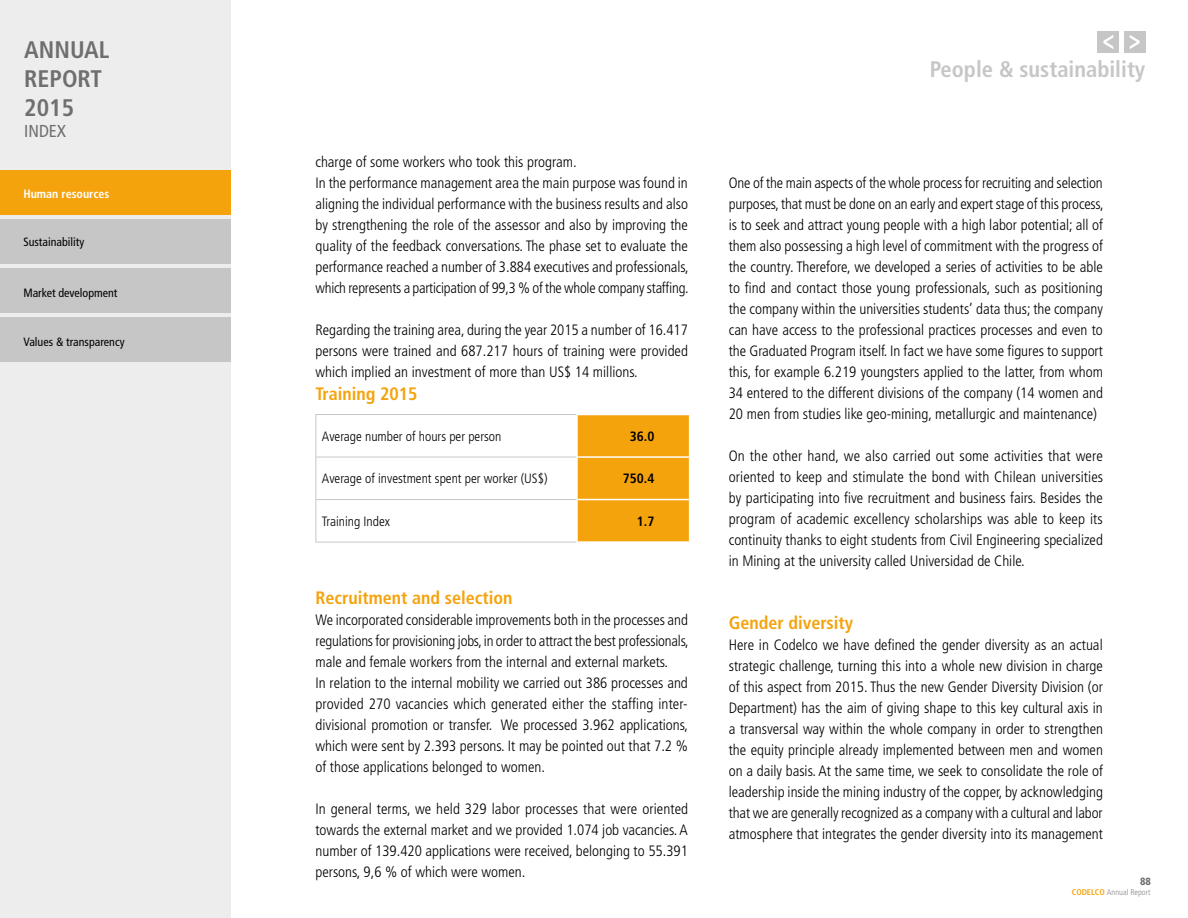
<style>
.page{position:relative;width:1188px;height:918px;background:#fff}
.page>*{position:absolute;margin:0;border:0;box-sizing:border-box;transform-origin:0 0}
.t1{font:700 condensed 24px/28.8px "Frutiger";color:#706f6f}
.t2{font:700 condensed 22.5px "Frutiger";color:#c6c6c6}
.t3{font:700 condensed 18px "Frutiger";color:#f5a30d}
.t4{font:condensed 17.25px "Frutiger";color:#706f6f}
.t5{font:300 condensed 15px/21px "Frutiger";color:#000;text-align:justify}
.t6{font:300 condensed 13.5px "Frutiger";color:#000}
.t7{font:700 condensed 13.5px "Frutiger";color:#000}
.t8{font:condensed 12px "Frutiger";color:#000}
.t9{font:700 condensed 12px "Frutiger";color:#fff}
.t10{font:900 condensed 10.5px "Frutiger";color:#706f6f}
.t11{font:300 condensed 8.25px "Frutiger";color:#878787}
.s1{font-weight:700;color:#f5a30d}
</style>
<div class="page">
<div style="left:578px;top:415px;width:111px;height:126px;background:#f5a30d"></div>
<hr style="left:315px;top:414px;width:261px;height:1px;background:#c6c6c6">
<hr style="left:316px;top:457px;width:260px;height:1px;background:#c6c6c6">
<hr style="left:576px;top:456px;width:114px;height:2px;background:#fff">
<hr style="left:315px;top:415px;width:1px;height:42px;background:#c6c6c6">
<hr style="left:315px;top:457px;width:1px;height:43px;background:#c6c6c6">
<hr style="left:315px;top:500px;width:1px;height:42px;background:#c6c6c6">
<hr style="left:315px;top:542px;width:261px;height:1px;background:#c6c6c6">
<hr style="left:316px;top:499px;width:260px;height:1px;background:#c6c6c6">
<hr style="left:576px;top:499px;width:114px;height:1px;background:#fff">
<div style="left:0;top:0;width:230px;height:918px;background:#ededed"></div>
<div style="left:1124px;top:31px;width:22px;height:22px;background:#c6c6c6"></div>
<svg style="left:1130px;top:35px;width:10px;height:14px"></svg>
<div style="left:1097px;top:31px;width:22px;height:22px;background:#c6c6c6"></div>
<svg style="left:1103px;top:35px;width:10px;height:14px"></svg>
<div style="left:0;top:170px;width:230px;height:45px;background:#f5a30d"></div>
<div style="left:0;top:219px;width:230px;height:45px;background:#c6c6c6"></div>
<div style="left:0;top:268px;width:230px;height:45px;background:#c6c6c6"></div>
<div style="left:0;top:318px;width:230px;height:44px;background:#c6c6c6"></div>
<h1 class="t1" style="left:24px;top:36px;width:87px">ANNUAL<br>REPORT<br>2015</h1>
<p class="t4" style="left:24px;top:121px;width:43px">INDEX</p>
<p class="t9" style="left:23px;top:187px;width:88px">Human resources</p>
<p class="t8" style="left:23px;top:235px;width:62px">Sustainability</p>
<p class="t8" style="left:23px;top:286px;width:96px">Market development</p>
<p class="t8" style="left:23px;top:335px;width:103px">Values &amp; transparency</p>
<p class="t5" style="left:315px;top:152px;width:375px;text-align:left">charge of some workers who took this program.<br>In the performance management area the main purpose was found in aligning the individual performance with the business results and also by strengthening the role of the assessor and also by improving the quality of the feedback conversations. The phase set to evaluate the performance reached a number of 3.884 executives and professionals, which represents a participation of 99,3 % of the whole company staffing.</p>
<p class="t5" style="left:315px;top:320px;width:374px">Regarding the training area, during the year 2015 a number of 16.417 persons were trained and 687.217 hours of training were provided which implied an investment of more than US$ 14 millions.</p>
<p class="t3" style="left:315px;top:383px;width:104px">Training 2015</p>
<p class="t6" style="left:322px;top:429px;width:181px">Average number of hours per person</p>
<p class="t7" style="left:630px;top:428px;width:26px">36.0</p>
<p class="t6" style="left:322px;top:471px;width:227px">Average of investment spent per worker (US$)</p>
<p class="t7" style="left:623px;top:471px;width:33px">750.4</p>
<p class="t6" style="left:322px;top:514px;width:70px">Training Index</p>
<p class="t7" style="left:637px;top:513px;width:19px">1.7</p>
<p class="t3" style="left:315px;top:587px;width:199px">Recruitment and selection</p>
<p class="t5" style="left:315px;top:610px;width:375px;text-align:left">We incorporated considerable improvements both in the processes and regulations for provisioning jobs, in order to attract the best professionals, male and female workers from the internal and external markets.<br>In relation to the internal mobility we carried out 386 processes and provided 270 vacancies which generated either the staffing inter&shy;divisional promotion or transfer. We processed 3.962 applications, which were sent by 2.393 persons. It may be pointed out that 7.2 % of those applications belonged to women.</p>
<p class="t5" style="left:315px;top:799px;width:374px">In general terms, we held 329 labor processes that were oriented towards the external market and we provided 1.074 job vacancies. A number of 139.420 applications were received, belonging to 55.391 persons, 9,6 % of which were women.</p>
<h2 class="t2" style="left:930px;top:56px;width:217px">People &amp; sustainability</h2>
<p class="t5" style="left:729px;top:173px;width:376px">One of the main aspects of the whole process for recruiting and selection purposes, that must be done on an early and expert stage of this process, is to seek and attract young people with a high labor potential; all of them also possessing a high level of commitment with the progress of the country. Therefore, we developed a series of activities to be able to find and contact those young professionals, such as positioning the company within the universities students’ data thus; the company can have access to the professional practices processes and even to the Graduated Program itself. In fact we have some figures to support this, for example 6.219 youngsters applied to the latter, from whom 34 entered to the different divisions of the company (14 women and 20 men from studies like geo-mining, metallurgic and maintenance)</p>
<p class="t5" style="left:729px;top:446px;width:376px">On the other hand, we also carried out some activities that were oriented to keep and stimulate the bond with Chilean universities by participating into five recruitment and business fairs. Besides the program of academic excellency scholarships was able to keep its continuity thanks to eight students from Civil Engineering specialized in Mining at the university called Universidad de Chile.</p>
<p class="t3" style="left:729px;top:612px;width:126px">Gender diversity</p>
<p class="t5" style="left:729px;top:635px;width:376px">Here in Codelco we have defined the gender diversity as an actual strategic challenge, turning this into a whole new division in charge of this aspect from 2015. Thus the new Gender Diversity Division (or Department) has the aim of giving shape to this key cultural axis in a transversal way within the whole company in order to strengthen the equity principle already implemented between men and women on a daily basis. At the same time, we seek to consolidate the role of leadership inside the mining industry of the copper, by acknowledging that we are generally recognized as a company with a cultural and labor atmosphere that integrates the gender diversity into its management</p>
<p class="t10" style="left:1140px;top:875px;width:12px">88</p>
<p class="t11" style="left:1072px;top:887px;width:80px"><span class="s1">CODELCO</span> Annual Report</p>
</div>
